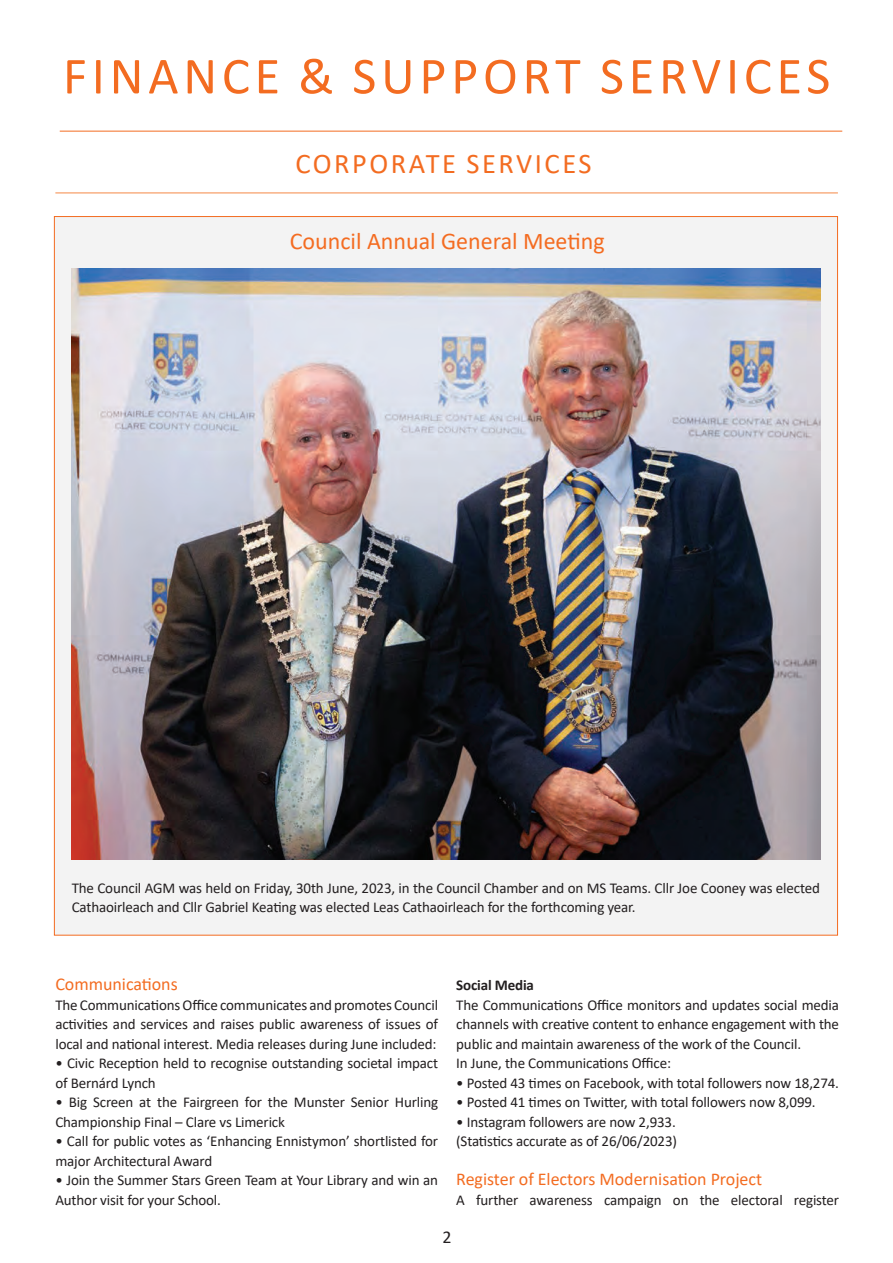
<style>
.page{position:relative;width:893px;height:1263px;background:#fff}
.page>*{position:absolute;margin:0;border:0;box-sizing:border-box;transform-origin:0 0}
.t1{font:52.5px "Calibri";letter-spacing:.09em;color:#f36c21}
.t2{font:28.5px "Calibri";letter-spacing:.09em;color:#f36c21}
.t3{font:24px "Calibri";color:#f36c21}
.t4{font:18px "Calibri";color:#f36c21}
.t5{font:18px "Calibri";color:#231f20}
.t6{font:15px/19.5px "Calibri";letter-spacing:-.01em;color:#231f20}
.t7{font:700 15px "Calibri";letter-spacing:-.01em;color:#231f20}
</style>
<div class="page">
<hr style="left:60px;top:131px;width:782px;height:1px;background:#f36c21">
<hr style="left:55px;top:193px;width:783px;height:1px;background:#f58946">
<div style="left:54px;top:217px;width:783px;height:718px;background:#f3f3f3"></div>
<img style="left:71px;top:268px;width:749px;height:591px">
<h1 class="t1" style="left:63px;top:40px;width:769px">FINANCE &amp; SUPPORT SERVICES</h1>
<h2 class="t2" style="left:295px;top:144px;width:298px">CORPORATE SERVICES</h2>
<h3 class="t3" style="left:290px;top:225px;width:316px">Council Annual General Meeting</h3>
<p class="t6" style="left:72px;top:877px;width:750px">The Council AGM was held on Friday, 30th June, 2023, in the Council Chamber and on MS Teams. Cllr Joe Cooney was elected<br>Cathaoirleach and Cllr Gabriel Keating was elected Leas Cathaoirleach for the forthcoming year.</p>
<p class="t4" style="left:55px;top:972px;width:124px">Communications</p>
<p class="t6" style="left:55px;top:994px;width:384px;text-align:justify">The Communications Office communicates and promotes Council activities and services and raises public awareness of issues of local and national interest. Media releases during June included:</p>
<p class="t6" style="left:55px;top:1053px;width:384px">• Civic Reception held to recognise outstanding societal impact of Bernárd Lynch</p>
<p class="t6" style="left:55px;top:1092px;width:384px">• Big Screen at the Fairgreen for the Munster Senior Hurling<br>Championship Final – Clare vs Limerick</p>
<p class="t6" style="left:55px;top:1131px;width:384px">• Call for public votes as ‘Enhancing Ennistymon’ shortlisted for major Architectural Award</p>
<p class="t6" style="left:55px;top:1170px;width:384px">• Join the Summer Stars Green Team at Your Library and win an<br>Author visit for your School.</p>
<p class="t7" style="left:456px;top:974px;width:79px">Social Media</p>
<p class="t6" style="left:456px;top:994px;width:384px">The Communications Office monitors and updates social media channels with creative content to enhance engagement with the public and maintain awareness of the work of the Council.<br>In June, the Communications Office:</p>
<p class="t6" style="left:456px;top:1072px;width:384px">• Posted 43 times on Facebook, with total followers now 18,274.</p>
<p class="t6" style="left:456px;top:1092px;width:361px">• Posted 41 times on Twitter, with total followers now 8,099.</p>
<p class="t6" style="left:456px;top:1111px;width:222px">• Instagram followers are now 2,933. (Statistics accurate as of 26/06/2023)</p>
<p class="t4" style="left:456px;top:1167px;width:307px">Register of Electors Modernisation Project</p>
<p class="t6" style="left:456px;top:1189px;width:384px">A further awareness campaign on the electoral register</p>
<p class="t5" style="left:443px;top:1224px;width:11px">2</p>
</div>
